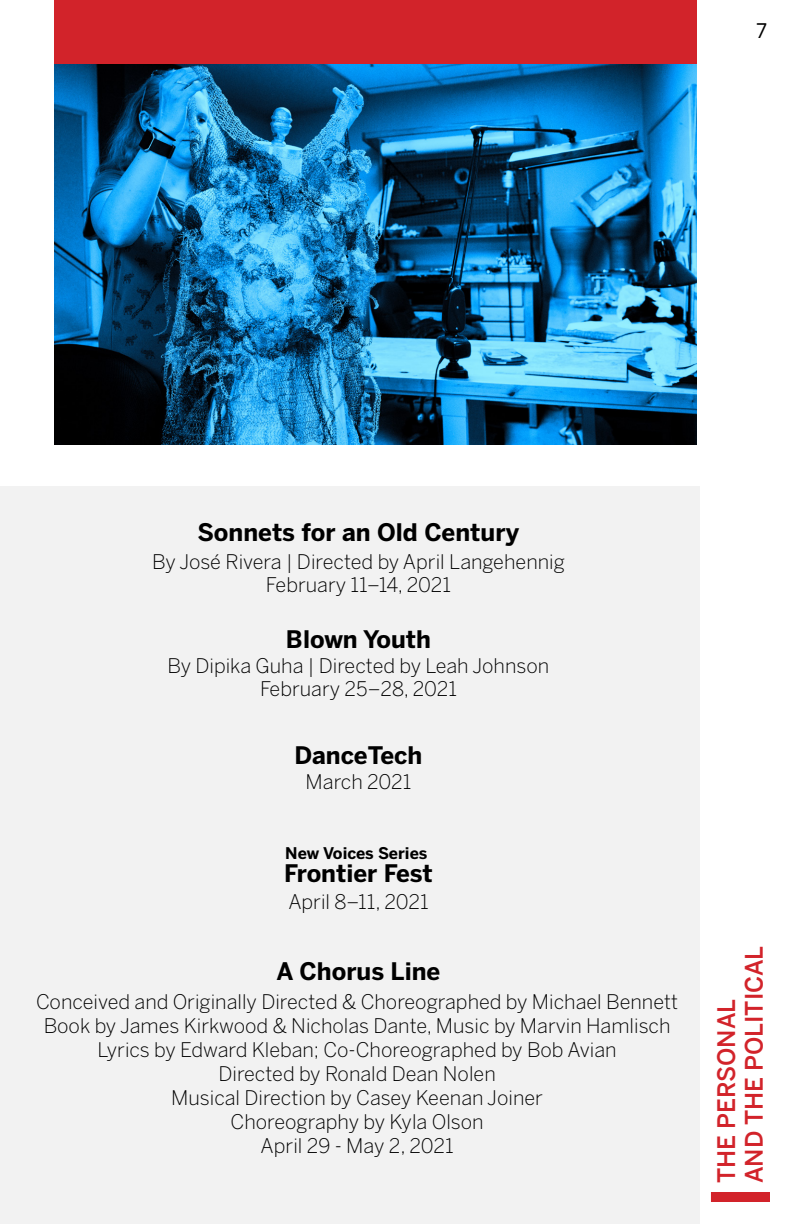
<style>
.page{position:relative;width:792px;height:1224px;background:#fff}
.page>*{position:absolute;margin:0;border:0;box-sizing:border-box;transform-origin:0 0}
.t1{font:700 24px "Benton Sans";color:#000}
.t2{font:500 24px/27.8px "Benton Sans";color:#d2232a}
.t3{font:300 20px/24px "Benton Sans";color:#000;text-align:center}
.t4{font:20px "Benton Sans";color:#000}
.t5{font:700 16px "Benton Sans";letter-spacing:-.005em;color:#000}
</style>
<div class="page">
<div style="left:711px;top:1192px;width:59px;height:10px;background:#d2232a"></div>
<div style="left:55px;top:0;width:642px;height:65px;background:#d2232a"></div>
<img style="left:55px;top:65px;width:642px;height:380px">
<div style="left:0;top:486px;width:699px;height:738px;background:#f2f2f2"></div>
<p class="t4" style="left:755px;top:18px;width:14px">7</p>
<p class="t1" style="left:198px;top:517px;width:323px">Sonnets for an Old Century</p>
<p class="t3" style="left:152px;top:550px;width:414px;line-height:22.6px">By José Rivera | Directed by April Langehennig<br>February 11–14, 2021</p>
<p class="t1" style="left:286px;top:625px;width:147px">Blown Youth</p>
<p class="t3" style="left:167px;top:654px;width:383px;line-height:23px">By Dipika Guha | Directed by Leah Johnson<br>February 25–28, 2021</p>
<p class="t1" style="left:295px;top:740px;width:129px">DanceTech</p>
<p class="t3" style="left:306px;top:770px;width:107px">March 2021</p>
<p class="t5" style="left:285px;top:843px;width:143px">New Voices Series</p>
<p class="t1" style="left:284px;top:859px;width:150px">Frontier Fest</p>
<p class="t3" style="left:288px;top:890px;width:142px">April 8–11, 2021</p>
<p class="t1" style="left:277px;top:956px;width:165px">A Chorus Line</p>
<p class="t3" style="left:36px;top:989px;width:644px">Conceived and Originally Directed &amp; Choreographed by Michael Bennett Book by James Kirkwood &amp; Nicholas Dante, Music by Marvin Hamlisch Lyrics by Edward Kleban; Co-Choreographed by Bob Avian<br>Directed by Ronald Dean Nolen<br>Musical Direction by Casey Keenan Joiner<br>Choreography by Kyla Olson<br>April 29 - May 2, 2021</p>
<p class="t2" style="left:713px;top:1183px;width:239px;rotate:-90deg">THE PERSONAL<br>AND THE POLITICAL</p>
</div>
